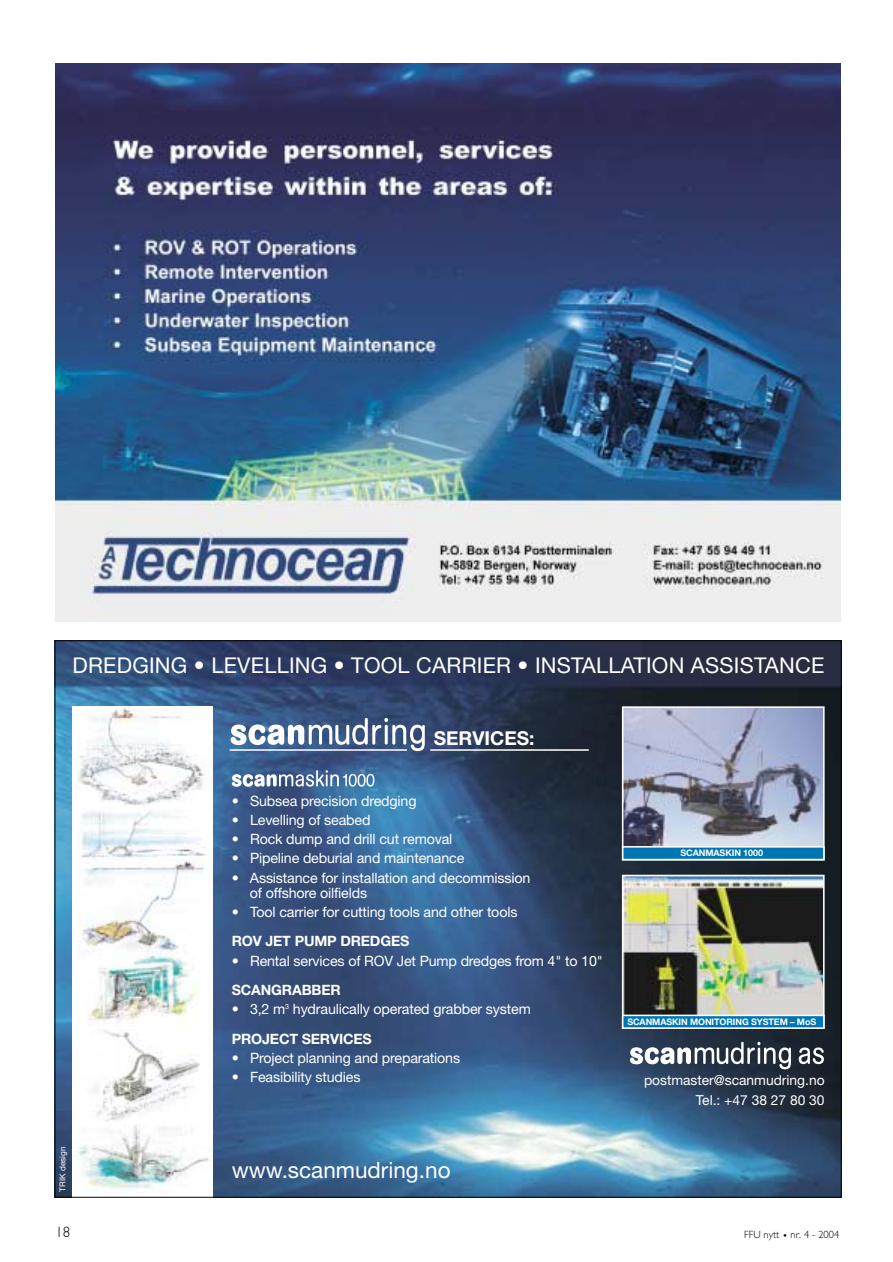
<style>
.page{position:relative;width:893px;height:1262px;background:#fff}
.page>*{position:absolute;margin:0;border:0;box-sizing:border-box;transform-origin:0 0}
.t1{font:22.5px "Helvetica Neue";color:#fff}
.t2{font:21.75px "Helvetica Neue";letter-spacing:.01em;color:#fff}
.t3{font:700 19.2px "Helvetica Neue";color:#fff}
.t4{font:300 15px "Gill Sans";color:#000}
.t5{font:14.25px/15px "Helvetica Neue";letter-spacing:-.01em;color:#fff}
.t6{font:700 14.25px "Helvetica Neue";letter-spacing:-.01em;color:#fff}
.t7{font:13.8px/19.5px "Helvetica Neue";color:#fff;text-align:right}
.t8{font:300 10.5px "Gill Sans";color:#000}
.t9{font:700 9px "Helvetica Neue";letter-spacing:-.01em;color:#fff}
.t10{font:8.25px "Helvetica Neue";color:#fff}
.s1{font-weight:700}
</style>
<div class="page">
<img style="left:55px;top:64px;width:785px;height:557px">
<img style="left:57px;top:642px;width:782px;height:553px">
<svg style="left:630px;top:1041px;width:161px;height:28px"></svg>
<svg style="left:798px;top:1047px;width:25px;height:17px"></svg>
<svg style="left:231px;top:718px;width:194px;height:33px"></svg>
<svg style="left:232px;top:770px;width:142px;height:16px"></svg>
<img style="left:625px;top:709px;width:196px;height:137px">
<div style="left:622px;top:706px;width:202px;height:154px;border:2px solid #fff"></div>
<img style="left:625px;top:877px;width:196px;height:137px">
<div style="left:622px;top:874px;width:202px;height:155px;border:2px solid #fff"></div>
<div style="left:622px;top:1015px;width:201px;height:13px;background:#0075b4"></div>
<div style="left:622px;top:1014px;width:202px;height:15px;border:2px solid #fff"></div>
<div style="left:73px;top:706px;width:140px;height:491px;background:#fff"></div>
<img style="left:78px;top:707px;width:126px;height:99px">
<img style="left:81px;top:811px;width:126px;height:48px">
<img style="left:78px;top:859px;width:128px;height:98px">
<img style="left:88px;top:957px;width:110px;height:67px">
<img style="left:93px;top:1029px;width:107px;height:93px">
<img style="left:74px;top:1124px;width:135px;height:68px">
<hr style="left:230px;top:749px;width:177px;height:1px;background:#fff">
<hr style="left:430px;top:749px;width:158px;height:1px;background:#fff">
<div style="left:622px;top:846px;width:201px;height:13px;background:#0075b4"></div>
<div style="left:622px;top:846px;width:202px;height:14px;border:2px solid #fff"></div>
<h2 class="t2" style="left:73px;top:657px;width:753px">DREDGING • LEVELLING • TOOL CARRIER • INSTALLATION ASSISTANCE</h2>
<p class="t10" style="left:60px;top:1191px;width:46px;rotate:-90deg">TRIK design</p>
<h3 class="t3" style="left:434px;top:730px;width:102px">SERVICES:</h3>
<p class="t5" style="left:232px;top:794px;width:186px">• Subsea precision dredging</p>
<p class="t5" style="left:232px;top:813px;width:140px">• Levelling of seabed</p>
<p class="t5" style="left:232px;top:833px;width:222px">• Rock dump and drill cut removal</p>
<p class="t5" style="left:232px;top:852px;width:234px">• Pipeline deburial and maintenance</p>
<p class="t5" style="left:250px;top:871px;width:282px;text-indent:-18px">• Assistance for installation and decommission of offshore oilfields</p>
<p class="t5" style="left:232px;top:905px;width:287px">• Tool carrier for cutting tools and other tools</p>
<p class="t6" style="left:232px;top:936px;width:179px">ROV JET PUMP DREDGES</p>
<p class="t5" style="left:232px;top:954px;width:372px">• Rental services of ROV Jet Pump dredges from 4" to 10"</p>
<p class="t6" style="left:232px;top:985px;width:110px">SCANGRABBER</p>
<p class="t5" style="left:232px;top:996px;width:300px;line-height:29.5px">• 3,2 m<sup>3</sup> hydraulically operated grabber system<br><span class="s1">PROJECT SERVICES</span></p>
<p class="t5" style="left:232px;top:1052px;width:230px">• Project planning and preparations</p>
<p class="t5" style="left:232px;top:1071px;width:130px">• Feasibility studies</p>
<h1 class="t1" style="left:232px;top:1162px;width:220px">www.scanmudring.no</h1>
<p class="t9" style="left:680px;top:850px;width:84px">SCANMASKIN 1000</p>
<p class="t9" style="left:627px;top:1018px;width:190px">SCANMASKIN MONITORING SYSTEM – MoS</p>
<p class="t7" style="left:644px;top:1071px;width:182px">postmaster@scanmudring.no<br>Tel.: +47 38 27 80 30</p>
<p class="t4" style="left:55px;top:1226px;width:16px">18</p>
<p class="t8" style="left:744px;top:1230px;width:97px">FFU nytt • nr. 4 - 2004</p>
</div>
